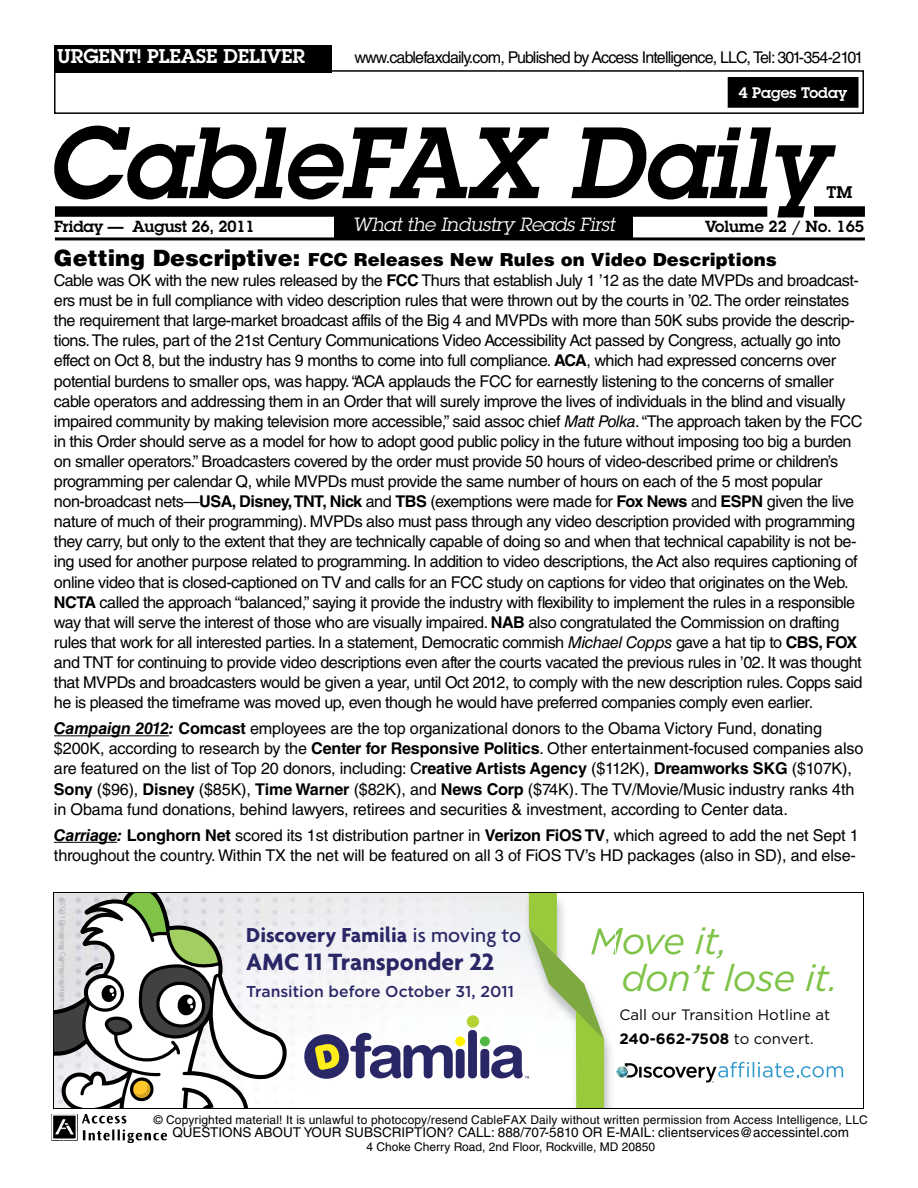
<style>
.page{position:relative;width:918px;height:1188px;background:#fff}
.page>*{position:absolute;margin:0;border:0;box-sizing:border-box;transform-origin:0 0}
.t1{font:italic 600 99px "Lubalin Graph Std";color:#000}
.t2{font:italic 37.2px/36.9px "Gotham";letter-spacing:-.02em;color:#7fc349}
.t3{font:700 25.5px "Agenda";color:#2a2766}
.t4{font:700 21.9px "Agenda";color:#2a2766}
.t5{font:600 19.5px "Lubalin Graph Std";color:#fff}
.t6{font:italic 18.75px "Lubalin Graph Std";letter-spacing:-.01em;color:#fff}
.t7{font:900 18px "Helvetica LT Std";color:#000}
.t8{font:600 16.5px "Lubalin Graph Std";color:#000}
.t9{font:16.2px/20.1px "Helvetica LT Std";letter-spacing:-.03em;color:#000}
.t10{font:16.2px/20.1px "Helvetica LT Std";letter-spacing:-.01em;color:#000}
.t11{font:16.2px "Helvetica LT Std";letter-spacing:-.05em;color:#000}
.t12{font:600 15.75px "Lubalin Graph Std";letter-spacing:-.01em;color:#000}
.t13{font:500 15.75px "Gotham";color:#2a2766}
.t14{font:15px "Helvetica";color:#000}
.t15{font:15px/23.5px "Gotham";color:#000}
.t16{font:600 15px "Lubalin Graph Std";color:#fff}
.t17{font:13.5px "Helvetica LT Std";color:#000}
.t18{font:12px "Helvetica LT Std";letter-spacing:.01em;color:#000}
.t19{font:300 6.75px "Helvetica";color:#a5a7a9}
.s1{font-size:22.5px}
.s2{font-weight:700}
.s3{font-style:italic}
.s4{font-weight:700;font-style:italic}
.s5{font-weight:500}
</style>
<div class="page">
<img style="left:52px;top:1114px;width:115px;height:29px">
<div style="left:55px;top:206px;width:712px;height:11px;background:#000"></div>
<div style="left:814px;top:206px;width:51px;height:11px;background:#000"></div>
<div style="left:334px;top:212px;width:299px;height:26px;background:#000"></div>
<hr style="left:55px;top:237px;width:810px;height:3px;background:#000">
<div style="left:54px;top:70px;width:810px;height:44px;border:2px solid #000"></div>
<div style="left:54px;top:45px;width:278px;height:27px;background:#000"></div>
<div style="left:728px;top:78px;width:130px;height:29px;background:#000"></div>
<div style="left:728px;top:77px;width:131px;height:31px;border:2px solid #000"></div>
<img style="left:287px;top:894px;width:17px;height:137px">
<svg style="left:616px;top:1062px;width:227px;height:21px"></svg>
<svg style="left:55px;top:894px;width:231px;height:213px"></svg>
<img style="left:604px;top:1030px;width:7px;height:77px">
<img style="left:604px;top:933px;width:11px;height:21px">
<svg style="left:304px;top:894px;width:300px;height:213px"></svg>
<div style="left:53px;top:892px;width:811px;height:217px;border:1px solid #000"></div>
<hr style="left:54px;top:735px;width:115px;height:1px;background:#000">
<hr style="left:54px;top:842px;width:63px;height:1px;background:#000">
<p class="t5" style="left:57px;top:43px;width:249px">URGENT! PLEASE DELIVER</p>
<p class="t11" style="left:354px;top:48px;width:511px">www.cablefaxdaily.com, Published by Access Intelligence, LLC, Tel: 301-354-2101</p>
<p class="t16" style="left:739px;top:83px;width:110px">4 Pages Today</p>
<h1 class="t1" style="left:46px;top:97px;width:782px">CableFAX Daily</h1>
<p class="t8" style="left:827px;top:181px;width:27px">TM</p>
<p class="t12" style="left:54px;top:216px;width:202px">Friday — August 26, 2011</p>
<p class="t6" style="left:352px;top:213px;width:264px">What the Industry Reads First</p>
<p class="t12" style="left:705px;top:216px;width:160px">Volume 22 / No. 165</p>
<p class="t7" style="left:54px;top:248px;width:724px"><span class="s1">Getting Descriptive:</span> FCC Releases New Rules on Video Descriptions</p>
<p class="t9" style="left:54px;top:270px;width:810px">Cable was OK with the new rules released by the <span class="s2">FCC</span> Thurs that establish July 1 ’12 as the date MVPDs and broadcast&shy;ers must be in full compliance with video description rules that were thrown out by the courts in ’02. The order reinstates the requirement that large-market broadcast affils of the Big 4 and MVPDs with more than 50K subs provide the descrip&shy;tions. The rules, part of the 21st Century Communications Video Accessibility Act passed by Congress, actually go into effect on Oct 8, but the industry has 9 months to come into full compliance. <span class="s2">ACA</span>, which had expressed concerns over potential burdens to smaller ops, was happy. “ACA applauds the FCC for earnestly listening to the concerns of smaller cable operators and addressing them in an Order that will surely improve the lives of individuals in the blind and visually impaired community by making television more accessible,” said assoc chief <span class="s3">Matt Polka</span>. “The approach taken by the FCC in this Order should serve as a model for how to adopt good public policy in the future without imposing too big a burden on smaller operators.” Broadcasters covered by the order must provide 50 hours of video-described prime or children’s programming per calendar Q, while MVPDs must provide the same number of hours on each of the 5 most popular non-broadcast nets—<span class="s2">USA, Disney, TNT, Nick</span> and <span class="s2">TBS</span> (exemptions were made for <span class="s2">Fox News</span> and <span class="s2">ESPN</span> given the live nature of much of their programming). MVPDs also must pass through any video description provided with programming they carry, but only to the extent that they are technically capable of doing so and when that technical capability is not be&shy;ing used for another purpose related to programming. In addition to video descriptions, the Act also requires captioning of online video that is closed-captioned on TV and calls for an FCC study on captions for video that originates on the Web.<br><span class="s2">NCTA</span> called the approach “balanced,” saying it provide the industry with flexibility to implement the rules in a responsible way that will serve the interest of those who are visually impaired. <span class="s2">NAB</span> also congratulated the Commission on drafting rules that work for all interested parties. In a statement, Democratic commish <span class="s3">Michael Copps</span> gave a hat tip to <span class="s2">CBS, FOX </span>and TNT for continuing to provide video descriptions even after the courts vacated the previous rules in ’02. It was thought that MVPDs and broadcasters would be given a year, until Oct 2012, to comply with the new description rules. Copps said he is pleased the timeframe was moved up, even though he would have preferred companies comply even earlier.</p>
<p class="t10" style="left:54px;top:719px;width:811px"><span class="s4">Campaign 2012:</span> <span class="s2">Comcast</span> employees are the top organizational donors to the Obama Victory Fund, donating $200K, according to research by the <span class="s2">Center for Responsive Politics</span>. Other entertainment-focused companies also are featured on the list of Top 20 donors, including: C<span class="s2">reative Artists Agency</span> ($112K), <span class="s2">Dreamworks SKG</span> ($107K), <span class="s2">Sony</span> ($96), <span class="s2">Disney</span> ($85K), <span class="s2">Time Warner</span> ($82K), and <span class="s2">News Corp</span> ($74K). The TV/Movie/Music industry ranks 4th in Obama fund donations, behind lawyers, retirees and securities &amp; investment, according to Center data.</p>
<p class="t10" style="left:54px;top:825px;width:806px"><span class="s4">Carriage:</span> <span class="s2">Longhorn Net</span> scored its 1st distribution partner in <span class="s2">Verizon FiOS TV</span>, which agreed to add the net Sept 1 throughout the country. Within TX the net will be featured on all 3 of FiOS TV’s HD packages (also in SD), and else-</p>
<p class="t14" style="left:67px;top:848px;width:244px">111831_TLC_FAMILIA_STRIP_ADS</p>
<p class="t14" style="left:558px;top:848px;width:294px">PUBLICATION: CABLEFAX DAILY 8/1/2011</p>
<p class="t19" style="left:67px;top:898px;width:106px;rotate:90deg">©2011 Discovery Communications</p>
<h3 class="t4" style="left:246px;top:921px;width:276px">Discovery Familia <span class="s5">is moving to</span></h3>
<h3 class="t3" style="left:246px;top:946px;width:250px">AMC 11 Transponder 22</h3>
<p class="t13" style="left:246px;top:981px;width:269px">Transition before October 31, 2011</p>
<h2 class="t2" style="left:621px;top:922px;width:218px;text-indent:-31px">Move it,<br>don’t lose it.</h2>
<p class="t15" style="left:619px;top:1003px;width:212px">Call our Transition Hotline at<br><span class="s2">240-662-7508</span> to convert.</p>
<p class="t18" style="left:154px;top:1113px;width:716px">© Copyrighted material! It is unlawful to photocopy/resend CableFAX Daily without written permission from Access Intelligence, LLC</p>
<p class="t17" style="left:172px;top:1125px;width:678px">QUESTIONS ABOUT YOUR SUBSCRIPTION? CALL: 888/707-5810 OR E-MAIL: clientservices@accessintel.com</p>
<p class="t18" style="left:366px;top:1140px;width:290px">4 Choke Cherry Road, 2nd Floor, Rockville, MD 20850</p>
</div>
